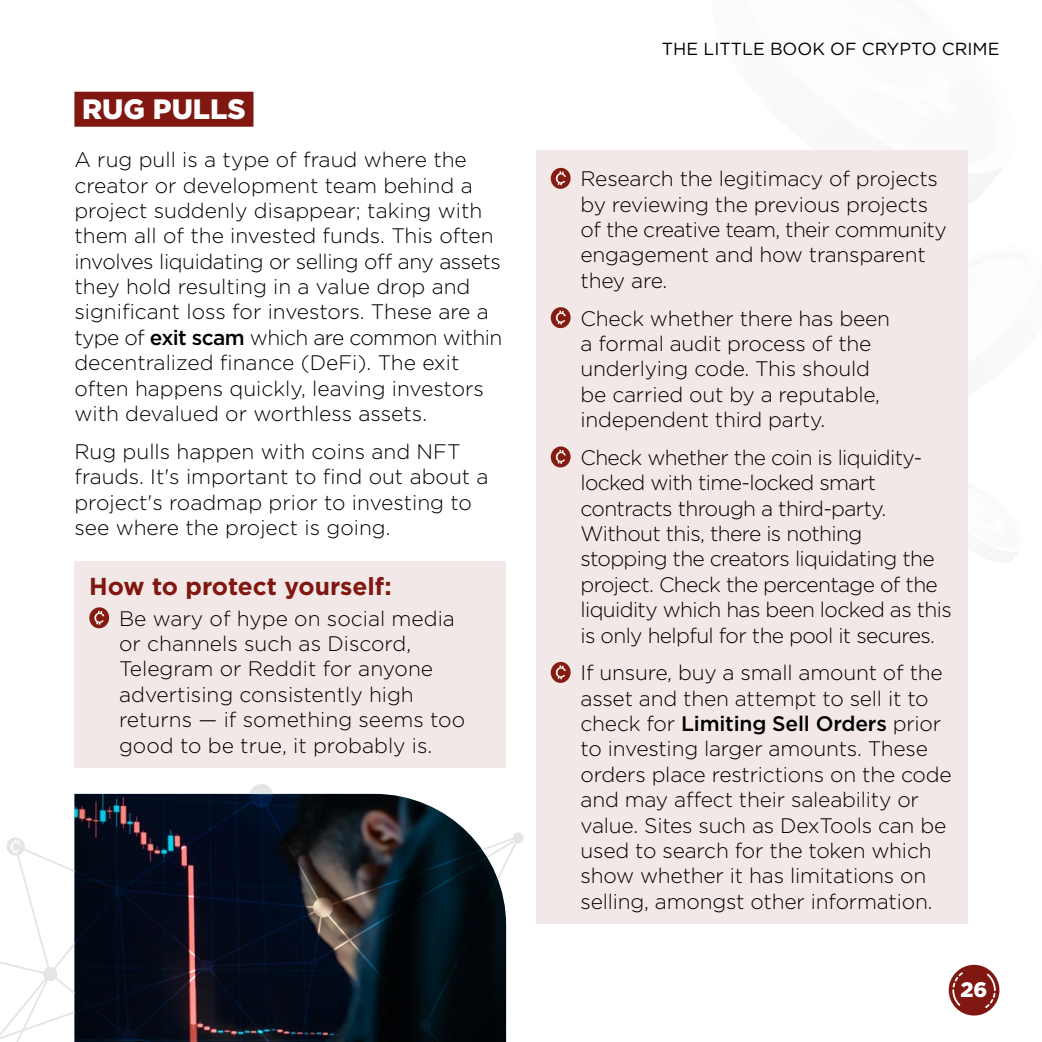
<style>
.page{position:relative;width:1042px;height:1042px;background:#fff}
.page>*{position:absolute;margin:0;border:0;box-sizing:border-box;transform-origin:0 0}
.t1{font:900 28px "Gotham";color:#fff}
.t2{font:700 24.5px "Gotham";color:#801710}
.t3{font:300 21px/25.4px "Gotham";letter-spacing:-.01em;color:#000}
.t4{font:300 21px/25.4px "Gotham";letter-spacing:-.03em;color:#000}
.t5{font:900 21px "Gotham";color:#fff}
.t6{font:17.5px "Gotham";color:#000}
.s1{font-weight:500}
</style>
<div class="page">
<svg style="left:967px;top:477px;width:1px;height:86px"></svg>
<img style="left:967px;top:497px;width:1px;height:36px">
<img style="left:967px;top:284px;width:1px;height:74px">
<div style="left:74px;top:92px;width:179px;height:35px;background:#801710"></div>
<div style="left:74px;top:561px;width:432px;height:206px;background:#f2e8e7"></div>
<svg style="left:89px;top:607px;width:20px;height:21px"></svg>
<div style="left:536px;top:150px;width:431px;height:773px;background:#f2e8e7"></div>
<svg style="left:551px;top:168px;width:19px;height:21px"></svg>
<svg style="left:551px;top:307px;width:19px;height:21px"></svg>
<svg style="left:551px;top:446px;width:19px;height:21px"></svg>
<svg style="left:551px;top:662px;width:19px;height:21px"></svg>
<svg style="left:0;top:784px;width:523px;height:258px"></svg>
<svg style="left:948px;top:965px;width:51px;height:50px"></svg>
<h1 class="t1" style="left:82px;top:90px;width:165px">RUG PULLS</h1>
<p class="t3" style="left:74px;top:146px;width:429px">A rug pull is a type of fraud where the creator or development team behind a project suddenly disappear; taking with them all of the invested funds. This often involves liquidating or selling off any assets they hold resulting in a value drop and significant loss for investors. These are a type of <span class="s1">exit scam</span> which are common within decentralized finance (DeFi). The exit often happens quickly, leaving investors with devalued or worthless assets.</p>
<p class="t3" style="left:74px;top:438px;width:416px">Rug pulls happen with coins and NFT frauds. It's important to find out about a project's roadmap prior to investing to see where the project is going.</p>
<p class="t2" style="left:89px;top:570px;width:304px">How to protect yourself:</p>
<p class="t3" style="left:119px;top:605px;width:347px">Be wary of hype on social media or channels such as Discord,<br>Telegram or Reddit for anyone advertising consistently high returns — if something seems too good to be true, it probably is.</p>
<p class="t6" style="left:662px;top:38px;width:339px">THE LITTLE BOOK OF CRYPTO CRIME</p>
<p class="t3" style="left:580px;top:166px;width:368px">Research the legitimacy of projects by reviewing the previous projects of the creative team, their community engagement and how transparent they are.</p>
<p class="t3" style="left:580px;top:305px;width:311px">Check whether there has been a formal audit process of the underlying code. This should be carried out by a reputable, independent third party.</p>
<p class="t4" style="left:580px;top:444px;width:373px">Check whether the coin is liquidity&shy;locked with time-locked smart contracts through a third-party.<br>Without this, there is nothing stopping the creators liquidating the project. Check the percentage of the liquidity which has been locked as this is only helpful for the pool it secures.</p>
<p class="t3" style="left:580px;top:659px;width:373px">If unsure, buy a small amount of the asset and then attempt to sell it to check for <span class="s1">Limiting Sell Orders</span> prior to investing larger amounts. These orders place restrictions on the code and may affect their saleability or value. Sites such as DexTools can be used to search for the token which show whether it has limitations on selling, amongst other information.</p>
<p class="t5" style="left:960px;top:975px;width:29px">26</p>
</div>
